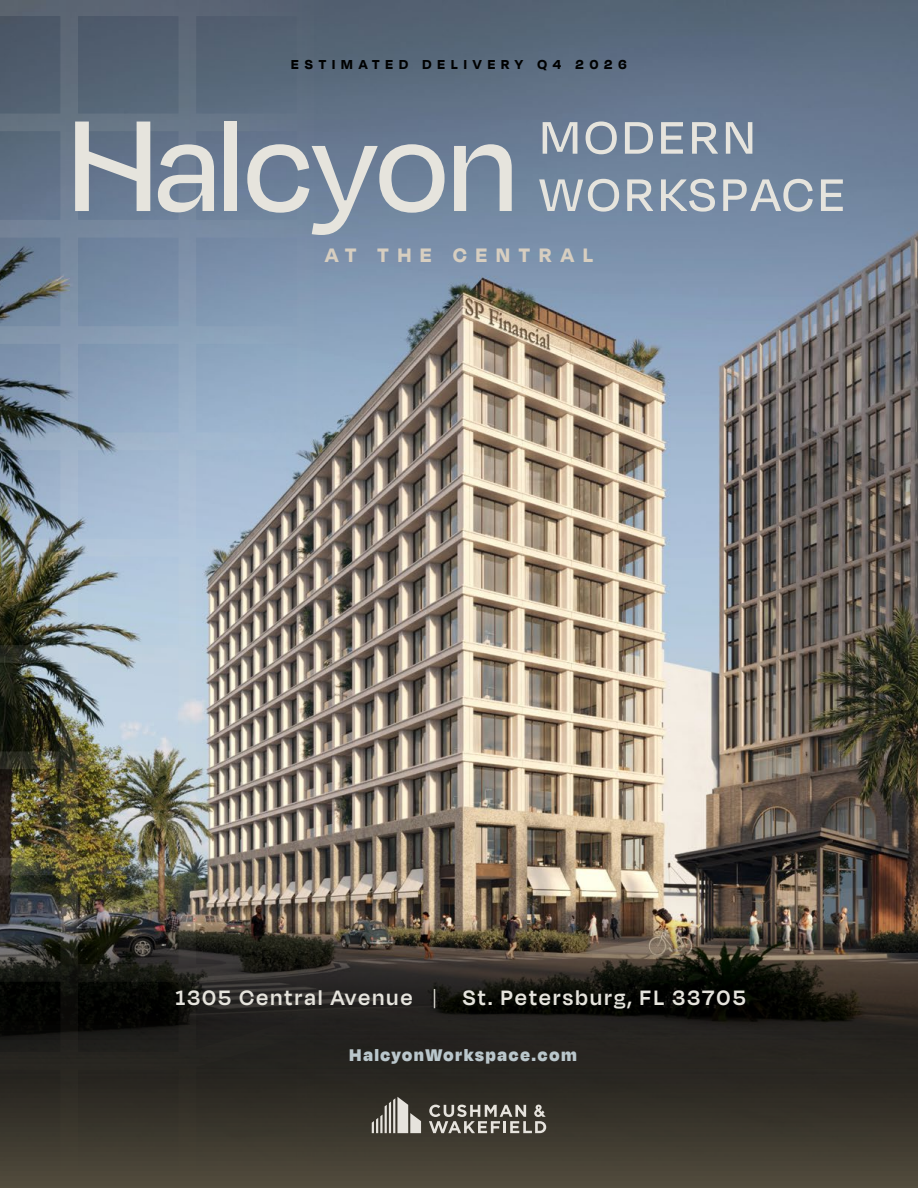
<style>
.page{position:relative;width:918px;height:1188px;background:#fff}
.page>*{position:absolute;margin:0;border:0;box-sizing:border-box;transform-origin:0 0}
.t1{font:600 24px "Degular Display";letter-spacing:.1em;color:#e6e4dd}
.t2{font:700 22.5px "Degular Display";letter-spacing:.4em;color:#d7cec0}
.t3{font:900 19.5px "Degular Display";letter-spacing:.1em;color:#bac7cc}
.t4{font:700 15px "Degular Display";letter-spacing:.4em;color:#000101}
.s1{font-weight:300}
</style>
<div class="page">
<img style="left:329px;top:0;width:589px;height:918px">
<img style="left:0;top:0;width:329px;height:918px">
<svg style="left:0;top:918px;width:918px;height:270px;background:#332f27"></svg>
<svg style="left:158px;top:144px;width:56px;height:68px;background:#adb4bb"></svg>
<div style="left:225px;top:122px;width:12px;height:89px;background:#e6e4dd"></div>
<svg style="left:247px;top:144px;width:198px;height:91px;background:#94a1b0"></svg>
<svg style="left:454px;top:144px;width:58px;height:67px;background:#a6b0ba"></svg>
<svg style="left:75px;top:122px;width:75px;height:89px;background:#9ea7b0"></svg>
<svg style="left:543px;top:122px;width:34px;height:32px"></svg>
<svg style="left:586px;top:122px;width:31px;height:32px"></svg>
<svg style="left:625px;top:122px;width:28px;height:32px"></svg>
<svg style="left:661px;top:122px;width:22px;height:32px"></svg>
<svg style="left:692px;top:122px;width:26px;height:32px"></svg>
<svg style="left:726px;top:122px;width:26px;height:32px"></svg>
<svg style="left:539px;top:179px;width:80px;height:33px;background:#9ba8b5"></svg>
<svg style="left:627px;top:179px;width:26px;height:32px"></svg>
<svg style="left:661px;top:179px;width:54px;height:33px;background:#a1acb9"></svg>
<svg style="left:723px;top:179px;width:90px;height:33px;background:#9aa7b5"></svg>
<svg style="left:821px;top:179px;width:22px;height:32px"></svg>
<svg style="left:372px;top:1097px;width:49px;height:36px;background:#85827b"></svg>
<svg style="left:429px;top:1105px;width:117px;height:28px;background:#77736b"></svg>
<p class="t4" style="left:291px;top:56px;width:337px">ESTIMATED DELIVERY Q4 2026</p>
<p class="t2" style="left:325px;top:242px;width:269px">AT THE CENTRAL</p>
<p class="t1" style="left:176px;top:984px;width:571px">1305 Central Avenue <span class="s1">|</span> St. Petersburg, FL 33705</p>
<p class="t3" style="left:350px;top:1043px;width:228px">HalcyonWorkspace.com</p>
</div>
